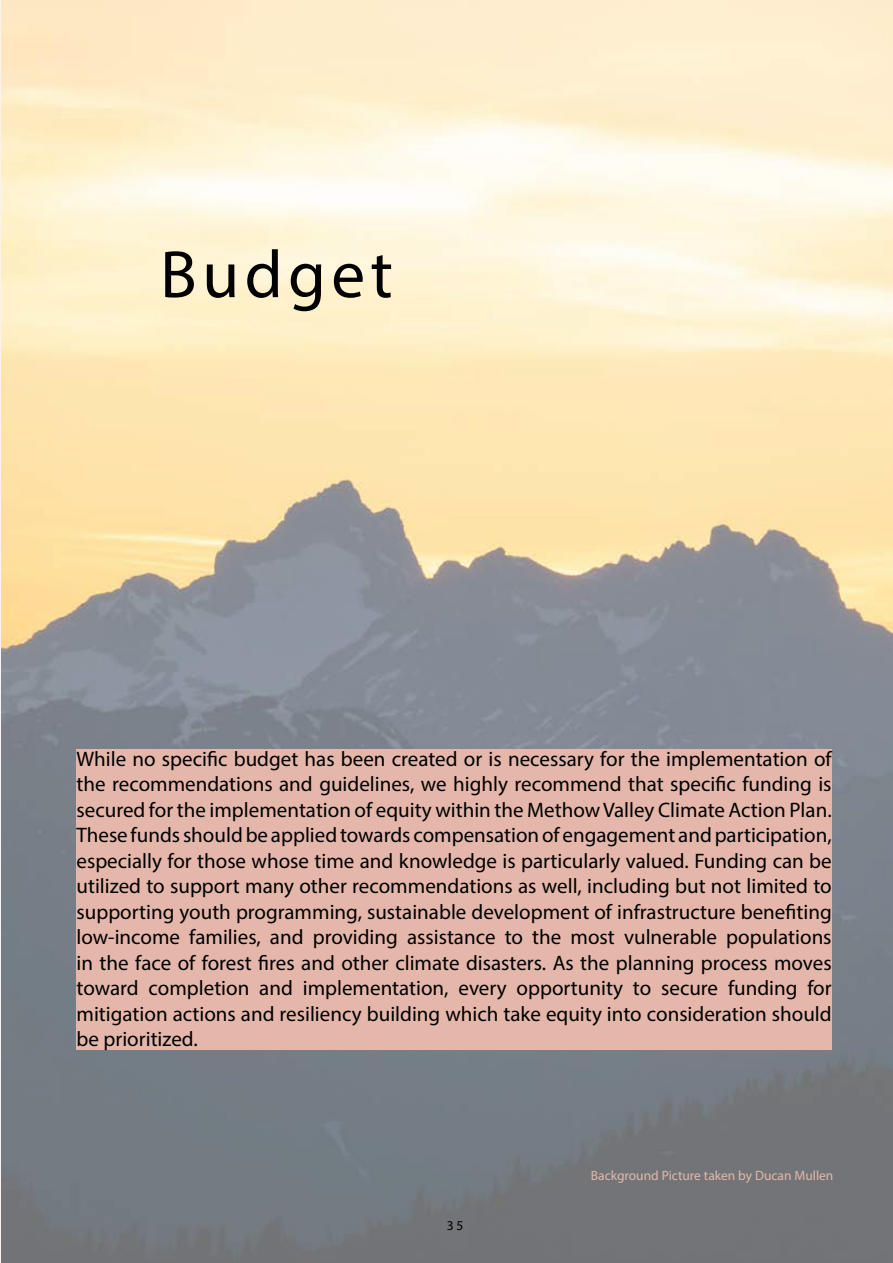
<style>
.page{position:relative;width:893px;height:1263px;background:#fff}
.page>*{position:absolute;margin:0;border:0;box-sizing:border-box;transform-origin:0 0}
.t1{font:67.5px "Myriad Pro";letter-spacing:.08em;color:#000}
.t2{font:21px/25.5px "Myriad Pro";color:#000;text-align:justify}
.t3{font:13.5px "Myriad Pro";color:#e4b7aa}
.t4{font:13.5px "Myriad Pro";color:#000}
</style>
<div class="page">
<div style="left:77px;top:750px;width:755px;height:300px;background:#e4b7aa"></div>
<h1 class="t1" style="left:160px;top:233px;width:234px">Budget</h1>
<p class="t2" style="left:77px;top:745px;width:757px">While no specific budget has been created or is necessary for the implementation of the recommendations and guidelines, we highly recommend that specific funding is secured for the implementation of equity within the Methow Valley Climate Action Plan.<br>These funds should be applied towards compensation of engagement and participation, especially for those whose time and knowledge is particularly valued. Funding can be utilized to support many other recommendations as well, including but not limited to supporting youth programming, sustainable development of infrastructure benefiting low-income families, and providing assistance to the most vulnerable populations in the face of forest fires and other climate disasters. As the planning process moves toward completion and implementation, every opportunity to secure funding for mitigation actions and resiliency building which take equity into consideration should be prioritized.</p>
<p class="t4" style="left:447px;top:1217px;width:18px">35</p>
<p class="t3" style="left:591px;top:1167px;width:244px">Background Picture taken by Ducan Mullen</p>
</div>
